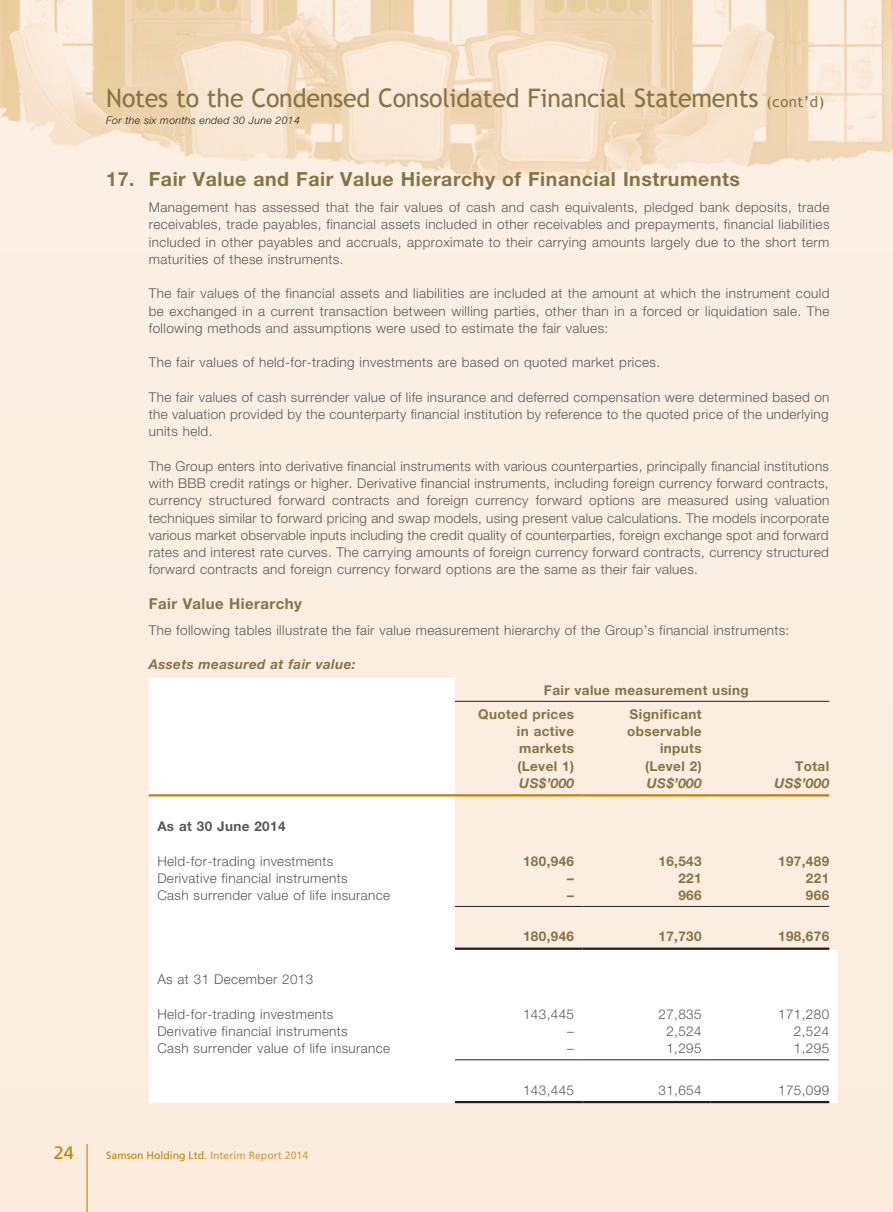
<style>
.page{position:relative;width:893px;height:1212px;background:#fff}
.page>*{position:absolute;margin:0;border:0;box-sizing:border-box;transform-origin:0 0}
.t1{font:25.5px "Trebuchet MS";letter-spacing:-.01em;color:#877344}
.t2{font:700 19.5px "Helvetica Neue LT Std";letter-spacing:.03em;color:#877344}
.t3{font:18px "Frutiger LT Std";color:#be8300}
.t4{font:700 15px "Helvetica Neue LT Std";letter-spacing:.03em;color:#877344}
.t5{font:300 13.5px/17.2px "Helvetica Neue LT Std";letter-spacing:.03em;color:#57585a;text-align:justify}
.t6{font:700 13.5px/24px "Helvetica Neue LT Std";letter-spacing:.03em;color:#877344}
.t7{font:italic 700 13.5px "Helvetica Neue LT Std";letter-spacing:.03em;color:#877344}
.t8{font:700 13.5px "Helvetica Neue LT Std";letter-spacing:.03em;color:#57585a}
.t9{font:10.5px "Frutiger LT Std";color:#be8300}
.t10{font:italic 300 10.5px "Helvetica Neue LT Std";letter-spacing:.03em;color:#231f20}
.s1{font-size:15px}
.s2{color:#d09b42}
</style>
<div class="page">
<img style="left:0;top:0;width:893px;height:1212px">
<hr style="left:86px;top:1144px;width:2px;height:68px;background:#be8300">
<svg style="left:149px;top:678px;width:689px;height:425px"></svg>
<hr style="left:455px;top:701px;width:374px;height:1px;background:#231f20">
<hr style="left:149px;top:794px;width:306px;height:2px;background:#be8300">
<hr style="left:455px;top:794px;width:128px;height:2px;background:#be8300">
<hr style="left:583px;top:794px;width:127px;height:2px;background:#be8300">
<hr style="left:710px;top:794px;width:119px;height:2px;background:#be8300">
<hr style="left:455px;top:906px;width:128px;height:1px;background:#231f20">
<hr style="left:583px;top:906px;width:127px;height:1px;background:#231f20">
<hr style="left:710px;top:906px;width:119px;height:1px;background:#231f20">
<hr style="left:455px;top:947px;width:128px;height:3px;background:#231f20">
<hr style="left:583px;top:947px;width:127px;height:3px;background:#231f20">
<hr style="left:710px;top:947px;width:119px;height:3px;background:#231f20">
<hr style="left:455px;top:1059px;width:128px;height:1px;background:#231f20">
<hr style="left:583px;top:1059px;width:127px;height:1px;background:#231f20">
<hr style="left:710px;top:1059px;width:119px;height:1px;background:#231f20">
<hr style="left:455px;top:1101px;width:128px;height:2px;background:#231f20">
<hr style="left:583px;top:1101px;width:127px;height:2px;background:#231f20">
<hr style="left:710px;top:1101px;width:119px;height:2px;background:#231f20">
<h1 class="t1" style="left:106px;top:83px;width:719px">Notes to the Condensed Consolidated Financial Statements <span class="s1">(cont’d)</span></h1>
<p class="t10" style="left:106px;top:114px;width:195px">For the six months ended 30 June 2014</p>
<h2 class="t2" style="left:106px;top:167px;width:635px">17. Fair Value and Fair Value Hierarchy of Financial Instruments</h2>
<p class="t5" style="left:149px;top:198px;width:682px">Management has assessed that the fair values of cash and cash equivalents, pledged bank deposits, trade receivables, trade payables, financial assets included in other receivables and prepayments, financial liabilities included in other payables and accruals, approximate to their carrying amounts largely due to the short term maturities of these instruments.</p>
<p class="t5" style="left:149px;top:285px;width:682px">The fair values of the financial assets and liabilities are included at the amount at which the instrument could be exchanged in a current transaction between willing parties, other than in a forced or liquidation sale. The following methods and assumptions were used to estimate the fair values:</p>
<p class="t5" style="left:149px;top:354px;width:513px">The fair values of held-for-trading investments are based on quoted market prices.</p>
<p class="t5" style="left:149px;top:388px;width:682px">The fair values of cash surrender value of life insurance and deferred compensation were determined based on the valuation provided by the counterparty financial institution by reference to the quoted price of the underlying units held.</p>
<p class="t5" style="left:149px;top:457px;width:682px">The Group enters into derivative financial instruments with various counterparties, principally financial institutions with BBB credit ratings or higher. Derivative financial instruments, including foreign currency forward contracts, currency structured forward contracts and foreign currency forward options are measured using valuation techniques similar to forward pricing and swap models, using present value calculations. The models incorporate various market observable inputs including the credit quality of counterparties, foreign exchange spot and forward rates and interest rate curves. The carrying amounts of foreign currency forward contracts, currency structured forward contracts and foreign currency forward options are the same as their fair values.</p>
<p class="t4" style="left:149px;top:594px;width:154px">Fair Value Hierarchy</p>
<p class="t5" style="left:149px;top:621px;width:642px">The following tables illustrate the fair value measurement hierarchy of the Group’s financial instruments:</p>
<p class="t7" style="left:149px;top:656px;width:208px">Assets measured at fair value:</p>
<p class="t6" style="left:478px;top:678px;width:272px;text-indent:66px">Fair value measurement using<br>Quoted prices</p>
<p class="t6" style="left:630px;top:702px;width:73px">Significant</p>
<p class="t6" style="left:517px;top:719px;width:59px">in active</p>
<p class="t6" style="left:627px;top:719px;width:76px">observable</p>
<p class="t6" style="left:519px;top:736px;width:56px">markets</p>
<p class="t6" style="left:660px;top:736px;width:43px">inputs</p>
<p class="t6" style="left:517px;top:753px;width:58px">(Level 1)</p>
<p class="t6" style="left:645px;top:753px;width:58px">(Level 2)</p>
<p class="t6" style="left:795px;top:753px;width:35px">Total</p>
<p class="t7" style="left:519px;top:775px;width:56px">US$’000</p>
<p class="t7" style="left:647px;top:775px;width:56px">US$’000</p>
<p class="t7" style="left:774px;top:775px;width:56px">US$’000</p>
<p class="t8" style="left:157px;top:818px;width:130px">As at 30 June 2014</p>
<p class="t5" style="left:157px;top:852px;width:178px">Held-for-trading investments</p>
<p class="t6" style="left:523px;top:848px;width:53px">180,946</p>
<p class="t6" style="left:658px;top:848px;width:45px">16,543</p>
<p class="t6" style="left:778px;top:848px;width:53px">197,489</p>
<p class="t5" style="left:157px;top:869px;width:192px">Derivative financial instruments</p>
<p class="t6" style="left:567px;top:866px;width:8px">–</p>
<p class="t6" style="left:678px;top:866px;width:25px">221</p>
<p class="t6" style="left:806px;top:866px;width:25px">221</p>
<p class="t5" style="left:157px;top:886px;width:234px">Cash surrender value of life insurance</p>
<p class="t6" style="left:567px;top:883px;width:8px">–</p>
<p class="t6" style="left:678px;top:883px;width:25px">966</p>
<p class="t6" style="left:806px;top:883px;width:25px">966</p>
<p class="t6" style="left:523px;top:924px;width:53px">180,946</p>
<p class="t6" style="left:658px;top:924px;width:45px">17,730</p>
<p class="t6" style="left:778px;top:924px;width:53px">198,676</p>
<p class="t5" style="left:157px;top:970px;width:158px">As at 31 December 2013</p>
<p class="t5" style="left:157px;top:1005px;width:178px">Held-for-trading investments</p>
<p class="t5" style="left:523px;top:1005px;width:53px">143,445</p>
<p class="t5" style="left:658px;top:1005px;width:45px">27,835</p>
<p class="t5" style="left:778px;top:1005px;width:53px">171,280</p>
<p class="t5" style="left:157px;top:1022px;width:192px">Derivative financial instruments</p>
<p class="t5" style="left:567px;top:1022px;width:8px">–</p>
<p class="t5" style="left:666px;top:1022px;width:37px">2,524</p>
<p class="t5" style="left:794px;top:1022px;width:37px">2,524</p>
<p class="t5" style="left:157px;top:1040px;width:234px">Cash surrender value of life insurance</p>
<p class="t5" style="left:567px;top:1040px;width:8px">–</p>
<p class="t5" style="left:666px;top:1040px;width:37px">1,295</p>
<p class="t5" style="left:794px;top:1040px;width:37px">1,295</p>
<p class="t5" style="left:523px;top:1081px;width:53px">143,445</p>
<p class="t5" style="left:658px;top:1081px;width:45px">31,654</p>
<p class="t5" style="left:778px;top:1081px;width:53px">175,099</p>
<h3 class="t3" style="left:54px;top:1142px;width:22px">24</h3>
<p class="t9" style="left:106px;top:1149px;width:203px">Samson Holding Ltd. <span class="s2">Interim Report 2014</span></p>
</div>
